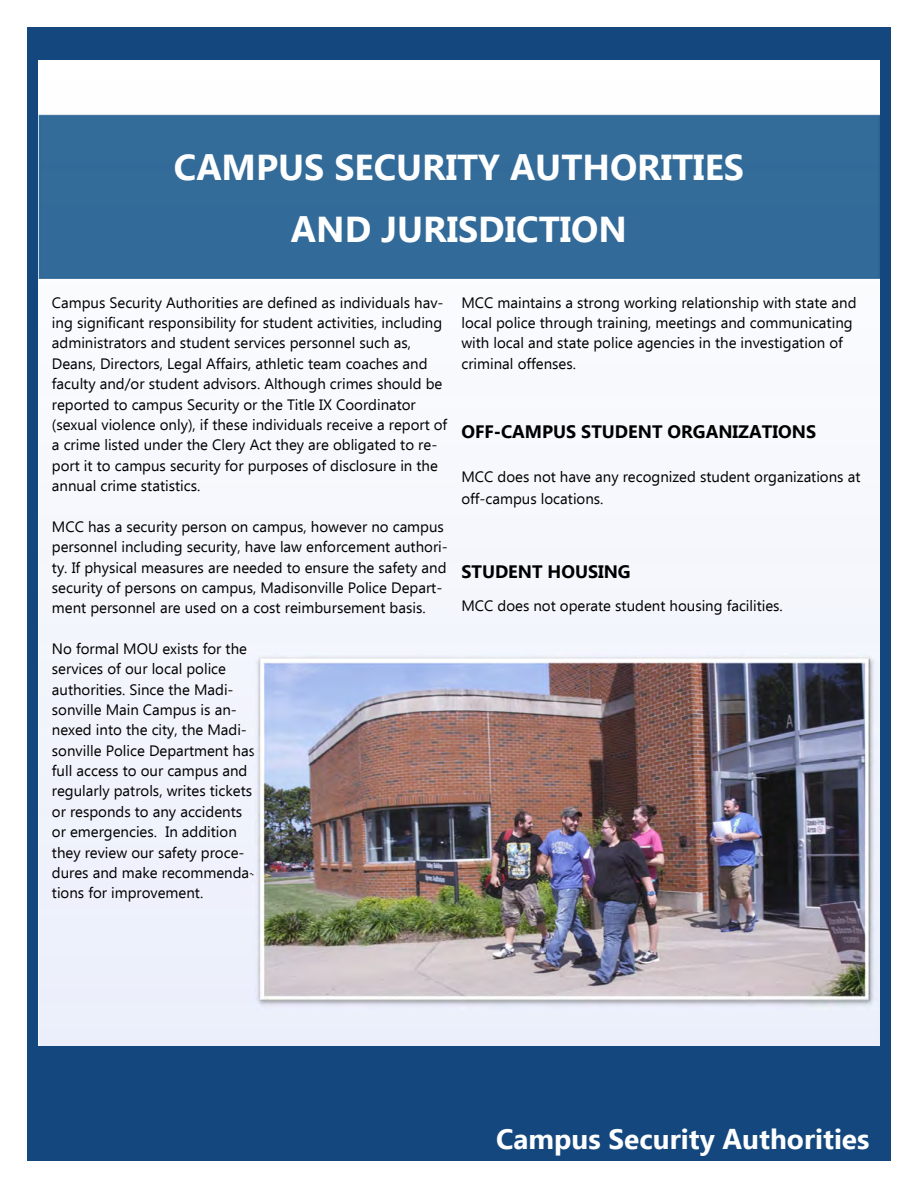
<style>
.page{position:relative;width:918px;height:1188px;background:#fff}
.page>*{position:absolute;margin:0;border:0;box-sizing:border-box;transform-origin:0 0}
.t1{font:700 36px/61.8px "Ebrima";color:#fff;text-align:center}
.t2{font:700 28.05px "Ebrima";color:#fff}
.t3{font:700 18px "Ebrima";color:#000}
.t4{font:15px/20.4px "Ebrima";color:#000}
</style>
<div class="page">
<div style="left:27px;top:27px;width:864px;height:1134px;background:#14477d"></div>
<img style="left:39px;top:60px;width:840px;height:985px">
<div style="left:39px;top:114px;width:840px;height:165px;background:#336b99"></div>
<img style="left:253px;top:653px;width:624px;height:356px">
<p class="t1" style="left:174px;top:135px;width:572px">CAMPUS SECURITY AUTHORITIES<br>AND JURISDICTION</p>
<p class="t4" style="left:52px;top:292px;width:397px">Campus Security Authorities are defined as individuals hav&shy;ing significant responsibility for student activities, including administrators and student services personnel such as, Deans, Directors, Legal Affairs, athletic team coaches and faculty and/or student advisors. Although crimes should be reported to campus Security or the Title IX Coordinator (sexual violence only), if these individuals receive a report of a crime listed under the Clery Act they are obligated to re&shy;port it to campus security for purposes of disclosure in the annual crime statistics.</p>
<p class="t4" style="left:52px;top:516px;width:397px">MCC has a security person on campus, however no campus personnel including security, have law enforcement authori&shy;ty. If physical measures are needed to ensure the safety and security of persons on campus, Madisonville Police Depart&shy;ment personnel are used on a cost reimbursement basis.</p>
<p class="t4" style="left:52px;top:638px;width:205px">No formal MOU exists for the services of our local police authorities. Since the Madi&shy;sonville Main Campus is an&shy;nexed into the city, the Madi&shy;sonville Police Department has full access to our campus and regularly patrols, writes tickets or responds to any accidents or emergencies. In addition they review our safety proce&shy;dures and make recommenda&shy;tions for improvement.</p>
<p class="t4" style="left:461px;top:292px;width:397px">MCC maintains a strong working relationship with state and local police through training, meetings and communicating with local and state police agencies in the investigation of criminal offenses.</p>
<p class="t3" style="left:461px;top:418px;width:356px">OFF-CAMPUS STUDENT ORGANIZATIONS</p>
<p class="t4" style="left:461px;top:466px;width:401px;line-height:21.8px">MCC does not have any recognized student organizations at off-campus locations.</p>
<p class="t3" style="left:461px;top:558px;width:171px">STUDENT HOUSING</p>
<p class="t4" style="left:461px;top:595px;width:323px">MCC does not operate student housing facilities.</p>
<p class="t2" style="left:496px;top:1119px;width:375px">Campus Security Authorities</p>
</div>
